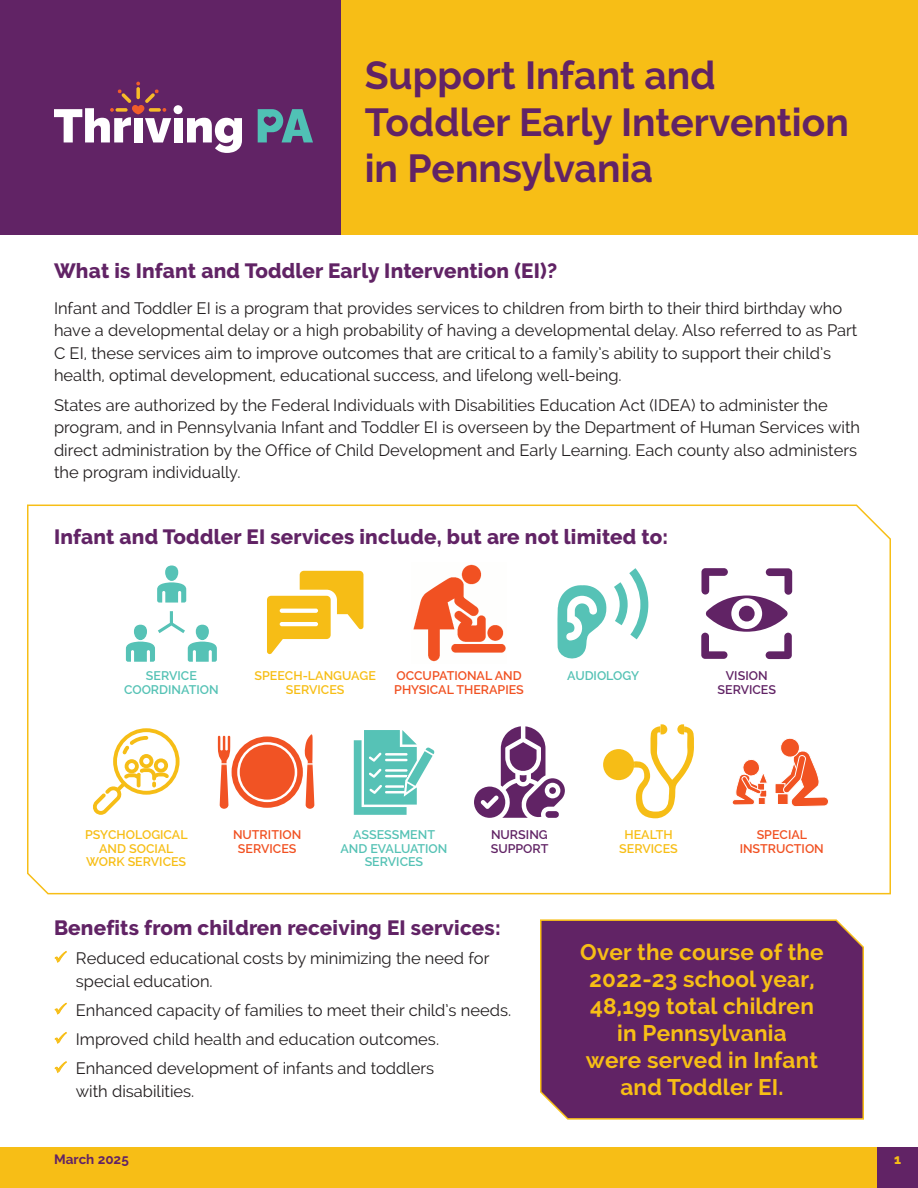
<style>
.page{position:relative;width:918px;height:1188px;background:#fff}
.page>*{position:absolute;margin:0;border:0;box-sizing:border-box;transform-origin:0 0}
.t1{font:700 39px/46.5px "Raleway";color:#612365}
.t2{font:700 22.5px/27px "Raleway";letter-spacing:.01em;color:#f7be16;text-align:center}
.t3{font:800 20.7px "Raleway";letter-spacing:.01em;color:#612365}
.t4{font:16.5px/22.5px "Raleway";color:#231f20}
.t5{font:700 13.5px "Raleway";color:#612365}
.t6{font:800 13.5px "Raleway";color:#f7be16}
.t7{font:600 12.45px/13.8px "Raleway";color:#f7be16;text-align:center}
.t8{font:600 12.45px/13.8px "Raleway";color:#f15122;text-align:center}
.t9{font:600 12.45px/13.8px "Raleway";color:#55c2b5;text-align:center}
.t10{font:600 12.45px/13.8px "Raleway";color:#612365}
.s1{color:#f7be16}
</style>
<div class="page">
<div style="left:0;top:1148px;width:918px;height:40px;background:#f7be16"></div>
<div style="left:878px;top:1148px;width:40px;height:40px;background:#612365"></div>
<div style="left:0;top:0;width:341px;height:235px;background:#612365"></div>
<div style="left:341px;top:0;width:577px;height:235px;background:#f7be16"></div>
<svg style="left:258px;top:109px;width:55px;height:33px"></svg>
<svg style="left:187px;top:118px;width:55px;height:35px"></svg>
<div style="left:174px;top:118px;width:8px;height:24px;background:#fff"></div>
<div style="left:174px;top:105px;width:8px;height:9px;background:#fff;border-radius:50%"></div>
<svg style="left:54px;top:82px;width:117px;height:60px"></svg>
<svg style="left:27px;top:504px;width:864px;height:391px"></svg>
<svg style="left:126px;top:565px;width:91px;height:97px"></svg>
<svg style="left:92px;top:728px;width:88px;height:87px"></svg>
<svg style="left:267px;top:571px;width:96px;height:84px"></svg>
<svg style="left:218px;top:734px;width:96px;height:75px"></svg>
<div style="left:240px;top:745px;width:55px;height:55px;background:#f15324;border-radius:50%"></div>
<svg style="left:775px;top:783px;width:2px;height:11px"></svg>
<svg style="left:777px;top:738px;width:52px;height:69px"></svg>
<svg style="left:732px;top:759px;width:36px;height:46px"></svg>
<svg style="left:354px;top:730px;width:81px;height:85px"></svg>
<svg style="left:557px;top:585px;width:50px;height:74px"></svg>
<svg style="left:614px;top:568px;width:34px;height:71px"></svg>
<svg style="left:474px;top:726px;width:91px;height:92px"></svg>
<svg style="left:701px;top:568px;width:91px;height:91px"></svg>
<div style="left:603px;top:749px;width:31px;height:31px;background:#f6bd16;border-radius:50%"></div>
<svg style="left:634px;top:724px;width:60px;height:94px"></svg>
<div style="left:540px;top:919px;width:324px;height:201px;background:#612365"></div>
<img style="left:411px;top:563px;width:96px;height:101px">
<p class="t1" style="left:365px;top:52px;width:486px">Support Infant and<br>Toddler Early Intervention in Pennsylvania</p>
<p class="t3" style="left:54px;top:259px;width:505px">What is Infant and Toddler Early Intervention (EI)?</p>
<p class="t4" style="left:54px;top:297px;width:805px">Infant and Toddler EI is a program that provides services to children from birth to their third birthday who have a developmental delay or a high probability of having a developmental delay. Also referred to as Part C EI, these services aim to improve outcomes that are critical to a family’s ability to support their child’s health, optimal development, educational success, and lifelong well-being.</p>
<p class="t4" style="left:54px;top:394px;width:808px">States are authorized by the Federal Individuals with Disabilities Education Act (IDEA) to administer the program, and in Pennsylvania Infant and Toddler EI is overseen by the Department of Human Services with direct administration by the Office of Child Development and Early Learning. Each county also administers the program individually.</p>
<p class="t3" style="left:54px;top:525px;width:616px">Infant and Toddler EI services include, but are not limited to:</p>
<p class="t9" style="left:124px;top:669px;width:96px">SERVICE<br>COORDINATION</p>
<p class="t7" style="left:254px;top:669px;width:123px">SPEECH-LANGUAGE<br>SERVICES</p>
<p class="t8" style="left:394px;top:669px;width:131px;text-align:left">OCCUPATIONAL AND<br>PHYSICAL THERAPIES</p>
<p class="t9" style="left:567px;top:669px;width:73px">AUDIOLOGY</p>
<p class="t10" style="left:717px;top:669px;width:60px;text-align:center">VISION<br>SERVICES</p>
<p class="t7" style="left:85px;top:828px;width:104px">PSYCHOLOGICAL<br>AND SOCIAL<br>WORK SERVICES</p>
<p class="t8" style="left:233px;top:828px;width:70px">NUTRITION</p>
<p class="t8" style="left:238px;top:841px;width:60px">SERVICES</p>
<p class="t9" style="left:340px;top:828px;width:109px">ASSESSMENT<br>AND EVALUATION<br>SERVICES</p>
<p class="t10" style="left:491px;top:828px;width:59px">NURSING<br>SUPPORT</p>
<p class="t7" style="left:624px;top:828px;width:50px">HEALTH</p>
<p class="t7" style="left:619px;top:841px;width:60px">SERVICES</p>
<p class="t8" style="left:740px;top:828px;width:86px">SPECIAL<br>INSTRUCTION</p>
<p class="t3" style="left:54px;top:916px;width:448px">Benefits from children receiving EI services:</p>
<p class="t4" style="left:76px;top:947px;width:415px;text-indent:-22px"><span class="s1">✓</span> Reduced educational costs by minimizing the need for special education.</p>
<p class="t4" style="left:54px;top:999px;width:459px"><span class="s1">✓</span> Enhanced capacity of families to meet their child’s needs.</p>
<p class="t4" style="left:54px;top:1028px;width:387px"><span class="s1">✓</span> Improved child health and education outcomes.</p>
<p class="t4" style="left:76px;top:1057px;width:360px;text-indent:-22px"><span class="s1">✓</span> Enhanced development of infants and toddlers with disabilities.</p>
<p class="t2" style="left:580px;top:938px;width:245px">Over the course of the<br>2022-23 school year,<br>48,199 total children in Pennsylvania<br>were served in Infant and Toddler EI.</p>
<p class="t5" style="left:54px;top:1151px;width:76px">March 2025</p>
<p class="t6" style="left:894px;top:1151px;width:8px">1</p>
</div>
